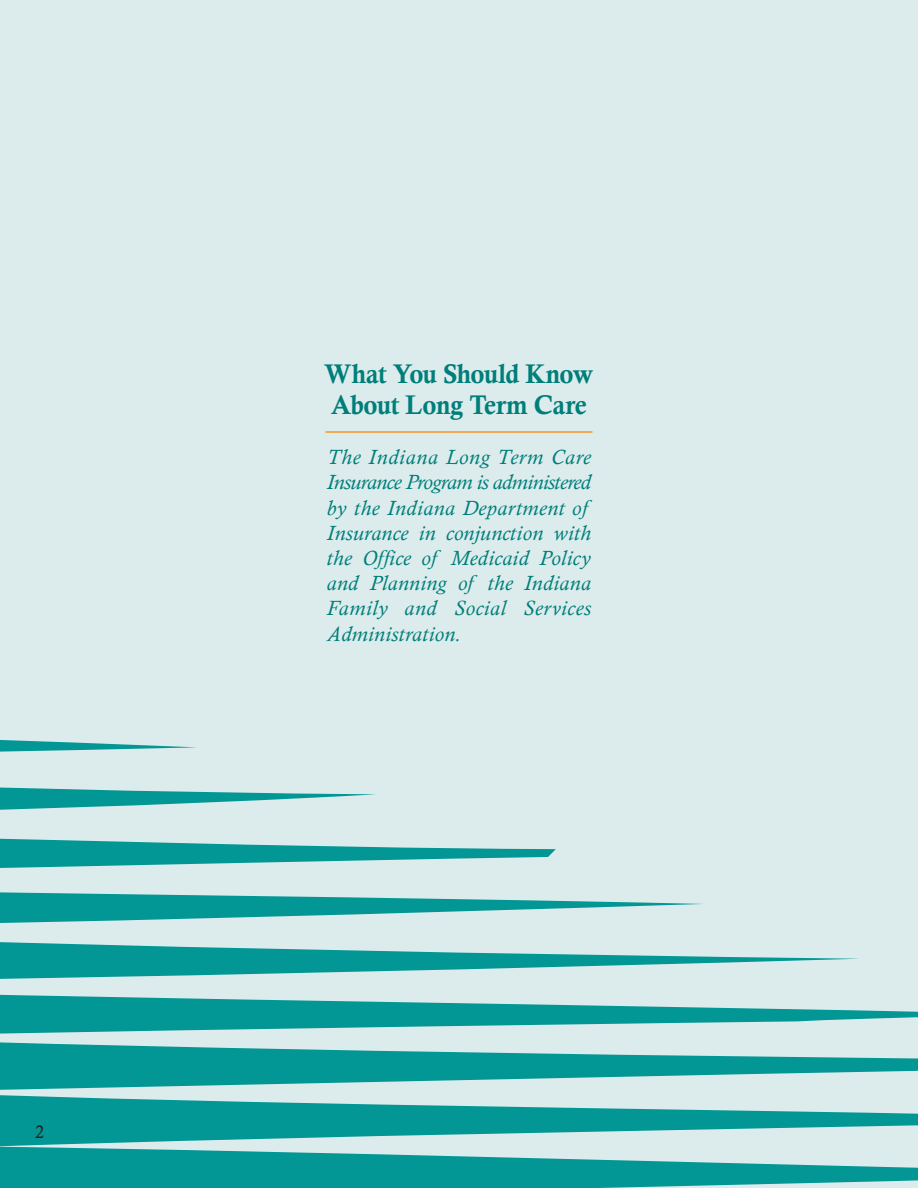
<style>
.page{position:relative;width:918px;height:1188px;background:#dcecec}
.page>*{position:absolute;margin:0;border:0;box-sizing:border-box;transform-origin:0 0}
.t1{font:27px/31.5px "Calis MT Bol";letter-spacing:-.02em;color:#007e7a;scale:.95 1}
.t2{font:italic 21px/25.2px "Calisto";letter-spacing:.02em;color:#007e7a}
.t3{font:18px "Calisto";color:#231f20}
</style>
<div class="page">
<svg style="left:0;top:740px;width:197px;height:12px"></svg>
<svg style="left:0;top:787px;width:376px;height:23px"></svg>
<svg style="left:0;top:838px;width:556px;height:30px"></svg>
<svg style="left:0;top:892px;width:703px;height:31px"></svg>
<svg style="left:0;top:942px;width:859px;height:37px"></svg>
<svg style="left:0;top:994px;width:918px;height:40px"></svg>
<svg style="left:0;top:1042px;width:918px;height:146px;fill:#029694"></svg>
<hr style="left:325px;top:431px;width:267px;height:2px;background:#f7971d">
<p class="t3" style="left:35px;top:1121px;width:11px">2</p>
<p class="t1" style="left:324px;top:358px;width:285px">What You Should Know<br>About Long Term Care</p>
<p class="t2" style="left:327px;top:445px;width:266px">The Indiana Long Term Care<br>Insurance Program is administered by the Indiana Department of<br>Insurance in conjunction with the Office of Medicaid Policy and Planning of the Indiana<br>Family and Social Services<br>Administration.</p>
</div>
